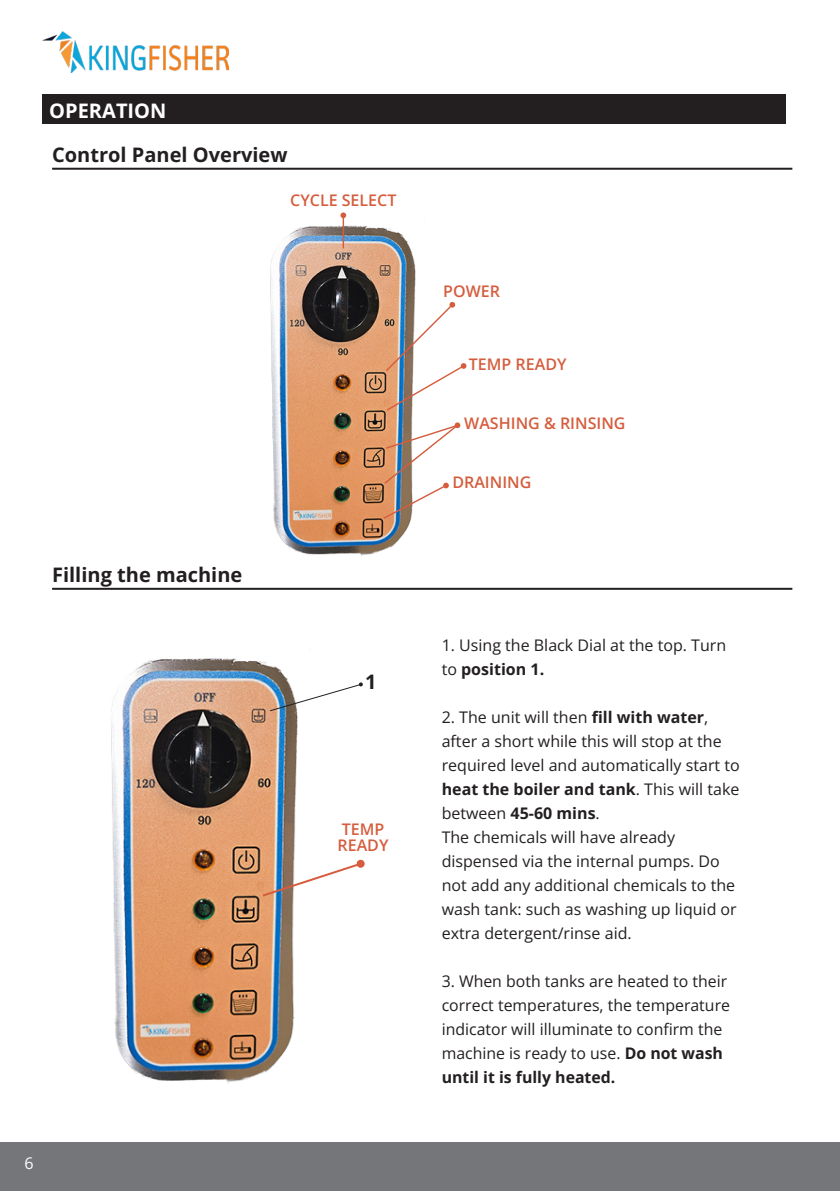
<style>
.page{position:relative;width:840px;height:1191px;background:#fff}
.page>*{position:absolute;margin:0;border:0;box-sizing:border-box;transform-origin:0 0}
.t1{font:700 20px "Open Sans";color:#231f20}
.t2{font:700 20px "Open Sans";color:#fff}
.t3{font:16px/24px "Open Sans";color:#231f20}
.t4{font:600 16px "Open Sans";color:#d55d3d}
.t5{font:16px "Open Sans";color:#fff}
.s1{font-weight:700}
</style>
<div class="page">
<div style="left:0;top:1142px;width:839px;height:49px;background:#757679"></div>
<div style="left:42px;top:94px;width:742px;height:29px;background:#231f20"></div>
<hr style="left:52px;top:168px;width:739px;height:2px;background:#231f20">
<hr style="left:52px;top:588px;width:739px;height:2px;background:#231f20">
<img style="left:110px;top:658px;width:188px;height:426px">
<svg style="left:269px;top:682px;width:93px;height:30px"></svg>
<svg style="left:260px;top:861px;width:103px;height:37px"></svg>
<div style="left:356px;top:859px;width:8px;height:8px;background:#d55d3d;border-radius:50%"></div>
<img style="left:270px;top:218px;width:146px;height:338px">
<hr style="left:342px;top:215px;width:2px;height:33px;background:#d55d3d">
<svg style="left:340px;top:212px;width:6px;height:6px"></svg>
<svg style="left:384px;top:302px;width:82px;height:110px"></svg>
<svg style="left:381px;top:422px;width:79px;height:98px"></svg>
<img style="left:43px;top:31px;width:185px;height:42px">
<p class="t2" style="left:49px;top:97px;width:119px">OPERATION</p>
<p class="t1" style="left:52px;top:141px;width:237px">Control Panel Overview</p>
<p class="t4" style="left:290px;top:189px;width:108px">CYCLE SELECT</p>
<p class="t1" style="left:52px;top:561px;width:192px">Filling the machine</p>
<p class="t1" style="left:365px;top:667px;width:13px">1</p>
<p class="t4" style="left:341px;top:818px;width:44px">TEMP</p>
<p class="t4" style="left:337px;top:834px;width:52px">READY</p>
<p class="t5" style="left:25px;top:1152px;width:11px">6</p>
<p class="t4" style="left:443px;top:281px;width:58px">POWER</p>
<p class="t4" style="left:468px;top:353px;width:99px">TEMP READY</p>
<p class="t4" style="left:464px;top:412px;width:163px">WASHING &amp; RINSING</p>
<p class="t4" style="left:452px;top:471px;width:80px">DRAINING</p>
<p class="t3" style="left:441px;top:632px;width:286px">1. Using the Black Dial at the top. Turn to <span class="s1">position 1.</span></p>
<p class="t3" style="left:441px;top:704px;width:299px">2. The unit will then <span class="s1">fill with water</span>, after a short while this will stop at the required level and automatically start to <span class="s1">heat the boiler and tank</span>. This will take between <span class="s1">45-60 mins</span>.</p>
<p class="t3" style="left:441px;top:824px;width:296px">The chemicals will have already dispensed via the internal pumps. Do not add any additional chemicals to the wash tank: such as washing up liquid or extra detergent/rinse aid.</p>
<p class="t3" style="left:441px;top:968px;width:290px">3. When both tanks are heated to their correct temperatures, the temperature indicator will illuminate to confirm the machine is ready to use. <span class="s1">Do not wash until it is fully heated.</span></p>
</div>
